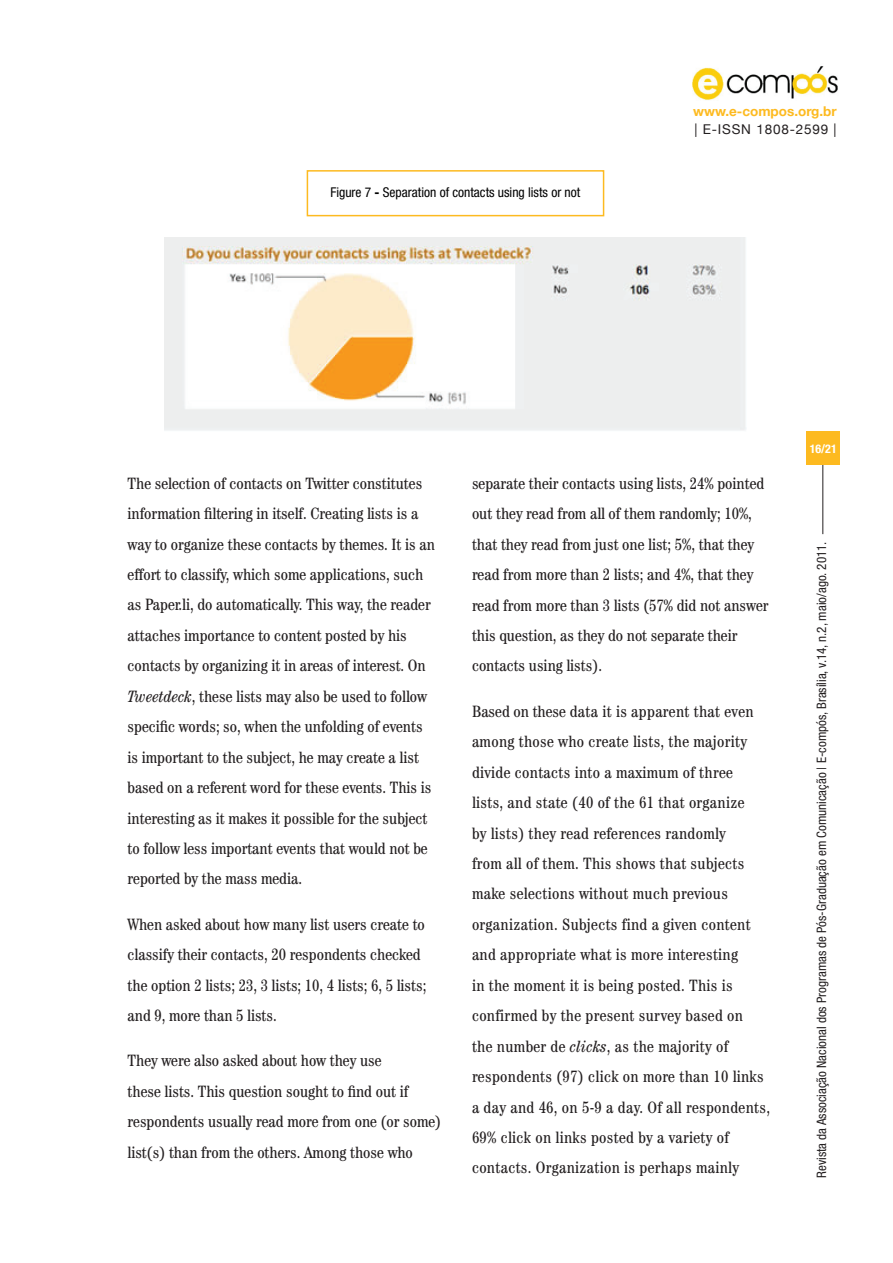
<style>
.page{position:relative;width:893px;height:1263px;background:#fff}
.page>*{position:absolute;margin:0;border:0;box-sizing:border-box;transform-origin:0 0}
.t1{font:condensed 16.5px/30.5px "Century IT Cby BT";color:#231f20}
.t2{font:condensed 16.5px/30.5px "Century IT Cby BT";letter-spacing:.02em;color:#231f20}
.t3{font:condensed 13.5px "Helvetica Neue LT Std";color:#000}
.t4{font:700 13.5px "Helvetica Neue";color:#fdba20}
.t5{font:13.5px "Helvetica Neue";letter-spacing:.06em;color:#231f20}
.t6{font:condensed 13.05px "Helvetica Neue LT Std";color:#231f20}
.t7{font:700 condensed 12px "Helvetica Neue";color:#fff}
.s1{font-family:"Helvetica Neue";font-weight:700}
.s2{font-style:italic}
</style>
<div class="page">
<hr style="left:822px;top:453px;width:1px;height:81px;background:#231f20">
<div style="left:806px;top:432px;width:34px;height:33px;background:#fdba20"></div>
<img style="left:692px;top:66px;width:146px;height:34px">
<div style="left:307px;top:170px;width:297px;height:46px;border:2px solid #fdba20"></div>
<img style="left:164px;top:238px;width:582px;height:193px">
<p class="t3" style="left:331px;top:185px;width:251px">Figure 7 <span class="s1">-</span> Separation of contacts using lists or not</p>
<p class="t4" style="left:693px;top:103px;width:145px">www.e-compos.org.br</p>
<p class="t5" style="left:694px;top:121px;width:144px">| E-ISSN 1808-2599 |</p>
<p class="t7" style="left:810px;top:441px;width:29px">16/21</p>
<p class="t1" style="left:128px;top:467px;width:309px">The selection of contacts on Twitter constitutes information filtering in itself. Creating lists is a way to organize these contacts by themes. It is an effort to classify, which some applications, such as Paper.li, do automatically. This way, the reader attaches importance to content posted by his contacts by organizing it in areas of interest. On <span class="s2">Tweetdeck</span>, these lists may also be used to follow specific words; so, when the unfolding of events is important to the subject, he may create a list based on a referent word for these events. This is interesting as it makes it possible for the subject to follow less important events that would not be reported by the mass media.</p>
<p class="t1" style="left:128px;top:908px;width:300px">When asked about how many list users create to classify their contacts, 20 respondents checked the option 2 lists; 23, 3 lists; 10, 4 lists; 6, 5 lists; and 9, more than 5 lists.</p>
<p class="t1" style="left:128px;top:1045px;width:315px">They were also asked about how they use<br>these lists. This question sought to find out if respondents usually read more from one (or some) list(s) than from the others. Among those who</p>
<p class="t1" style="left:472px;top:467px;width:298px">separate their contacts using lists, 24% pointed out they read from all of them randomly; 10%, that they read from just one list; 5%, that they read from more than 2 lists; and 4%, that they read from more than 3 lists (57% did not answer this question, as they do not separate their contacts using lists).</p>
<p class="t2" style="left:472px;top:695px;width:300px">Based on these data it is apparent that even among those who create lists, the majority divide contacts into a maximum of three<br>lists, and state (40 of the 61 that organize<br>by lists) they read references randomly<br>from all of them. This shows that subjects make selections without much previous organization. Subjects find a given content and appropriate what is more interesting<br>in the moment it is being posted. This is confirmed by the present survey based on<br>the number de <span class="s2">clicks</span>, as the majority of respondents (97) click on more than 10 links a day and 46, on 5-9 a day. Of all respondents, 69% click on links posted by a variety of contacts. Organization is perhaps mainly</p>
<p class="t6" style="left:814px;top:1178px;width:638px;rotate:-90deg">Revista da Associação Nacional dos Programas de Pós-Graduação em Comunicação | E-compós, Brasília, v.14, n.2, maio/ago. 2011.</p>
</div>
